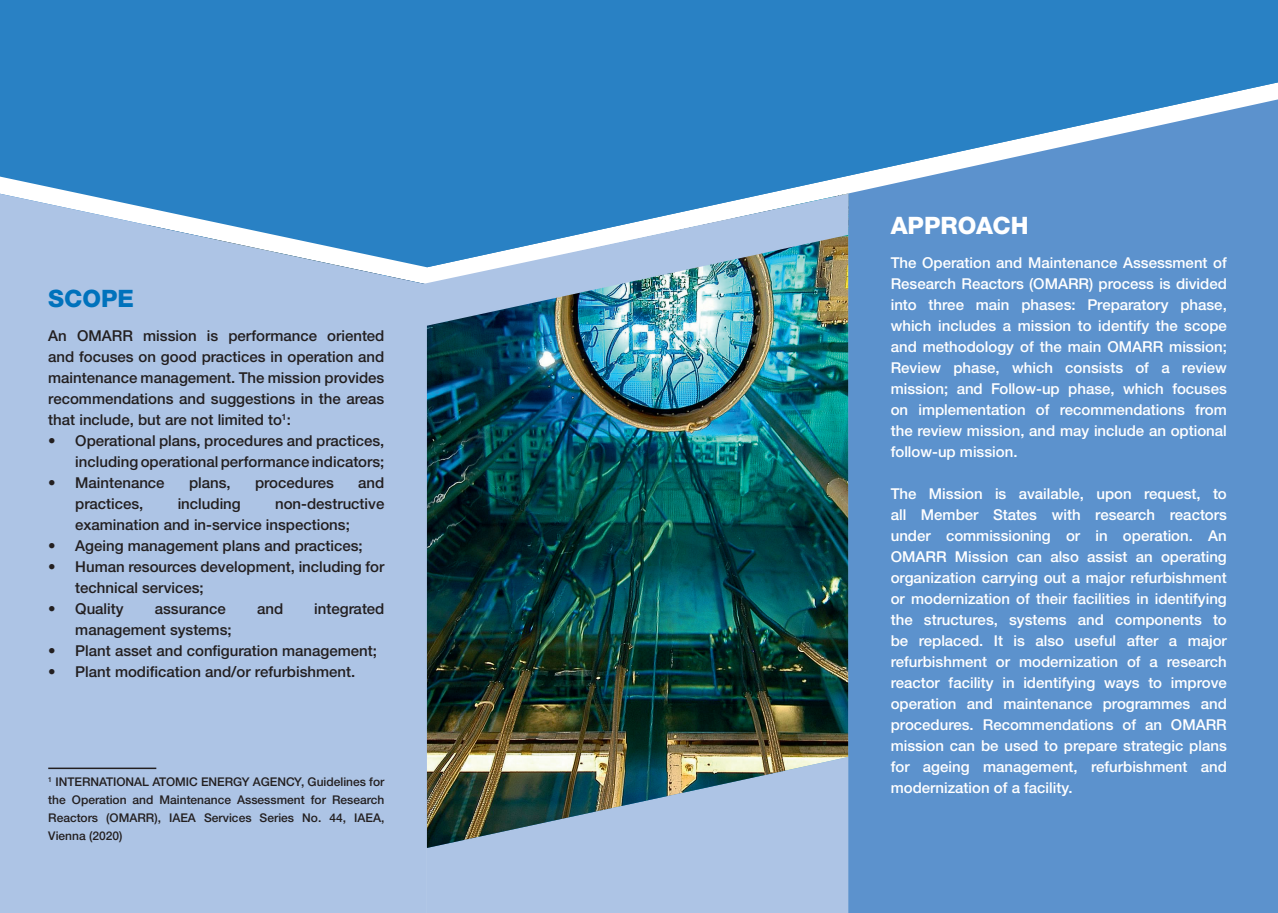
<style>
.page{position:relative;width:1278px;height:913px;background:#fff}
.page>*{position:absolute;margin:0;border:0;box-sizing:border-box;transform-origin:0 0}
.t1{font:800 24px "Helvetica Neue LTW1 G";color:#fff}
.t2{font:800 24px "Helvetica Neue LTW1 G";color:#0072bc}
.t3{font:500 15px/21px "Helvetica Neue LTW1 G";color:#fff;text-align:justify}
.t4{font:500 15px/21px "Helvetica Neue LTW1 G";color:#231f20}
.t5{font:500 12px/18px "Helvetica Neue LTW1 G";color:#231f20;text-align:justify}
</style>
<div class="page">
<div style="left:0;top:0;width:427px;height:192px;background:#2981c4"></div>
<div style="left:427px;top:847px;width:421px;height:65px;background:#adc4e5"></div>
<div style="left:427px;top:0;width:850px;height:192px;background:#2981c4"></div>
<svg style="left:848px;top:98px;width:429px;height:814px;background:#5d94cd"></svg>
<img style="left:427px;top:193px;width:421px;height:654px">
<div style="left:0;top:192px;width:427px;height:720px;background:#adc4e5"></div>
<img style="left:414px;top:194px;width:434px;height:134px">
<div style="left:890px;top:216px;width:136px;height:18px;background:#5c92cd"></div>
<div style="left:890px;top:257px;width:336px;height:13px;background:#5c92cd"></div>
<div style="left:891px;top:278px;width:335px;height:13px;background:#5c92cd"></div>
<div style="left:891px;top:299px;width:335px;height:14px;background:#5c92cd"></div>
<div style="left:890px;top:320px;width:336px;height:14px;background:#5c92cd"></div>
<div style="left:891px;top:341px;width:335px;height:14px;background:#5c92cd"></div>
<div style="left:891px;top:362px;width:335px;height:13px;background:#5c92cd"></div>
<div style="left:891px;top:383px;width:335px;height:13px;background:#5c92cd"></div>
<div style="left:891px;top:404px;width:335px;height:13px;background:#5c92cd"></div>
<div style="left:890px;top:425px;width:336px;height:14px;background:#5c92cd"></div>
<div style="left:890px;top:446px;width:126px;height:13px;background:#5c92cd"></div>
<div style="left:890px;top:488px;width:336px;height:13px;background:#5c92cd"></div>
<div style="left:891px;top:509px;width:335px;height:11px;background:#5c92cd"></div>
<div style="left:891px;top:530px;width:335px;height:14px;background:#5c92cd"></div>
<div style="left:891px;top:551px;width:335px;height:14px;background:#5c92cd"></div>
<div style="left:891px;top:572px;width:335px;height:14px;background:#5c92cd"></div>
<div style="left:891px;top:593px;width:335px;height:14px;background:#5c92cd"></div>
<div style="left:890px;top:614px;width:336px;height:14px;background:#5c92cd"></div>
<div style="left:891px;top:635px;width:335px;height:14px;background:#5c92cd"></div>
<div style="left:891px;top:656px;width:335px;height:11px;background:#5c92cd"></div>
<div style="left:891px;top:677px;width:335px;height:14px;background:#5c92cd"></div>
<div style="left:891px;top:698px;width:335px;height:14px;background:#5c92cd"></div>
<div style="left:891px;top:719px;width:335px;height:13px;background:#5c92cd"></div>
<div style="left:891px;top:740px;width:335px;height:14px;background:#5c92cd"></div>
<div style="left:890px;top:761px;width:336px;height:14px;background:#5c92cd"></div>
<div style="left:891px;top:782px;width:181px;height:14px;background:#5c92cd"></div>
<hr style="left:48px;top:767px;width:108px;height:2px;background:#231f20">
<h1 class="t2" style="left:48px;top:284px;width:87px">SCOPE</h1>
<p class="t4" style="left:48px;top:325px;width:337px;text-align:justify">An OMARR mission is performance oriented and focuses on good practices in operation and maintenance management. The mission provides recommendations and suggestions in the areas that include, but are not limited to<sup>1</sup>:</p>
<p class="t4" style="left:48px;top:430px;width:337px;text-align:right">• Operational plans, procedures and practices, including operational performance indicators;</p>
<p class="t4" style="left:48px;top:472px;width:118px">• Maintenance</p>
<p class="t4" style="left:189px;top:472px;width:43px">plans,</p>
<p class="t4" style="left:255px;top:472px;width:80px">procedures</p>
<p class="t4" style="left:358px;top:472px;width:28px">and</p>
<p class="t4" style="left:75px;top:493px;width:70px">practices,</p>
<p class="t4" style="left:178px;top:493px;width:65px">including</p>
<p class="t4" style="left:75px;top:493px;width:310px;text-indent:200px">non-destructive examination and in-service inspections;</p>
<p class="t4" style="left:48px;top:535px;width:316px">• Ageing management plans and practices;</p>
<p class="t4" style="left:75px;top:556px;width:310px;text-indent:-27px">• Human resources development, including for technical services;</p>
<p class="t4" style="left:48px;top:598px;width:77px">• Quality</p>
<p class="t4" style="left:155px;top:598px;width:73px">assurance</p>
<p class="t4" style="left:257px;top:598px;width:28px">and</p>
<p class="t4" style="left:314px;top:598px;width:72px">integrated</p>
<p class="t4" style="left:75px;top:619px;width:158px">management systems;</p>
<p class="t4" style="left:48px;top:640px;width:330px">• Plant asset and configuration management;</p>
<p class="t4" style="left:48px;top:661px;width:308px">• Plant modification and/or refurbishment.</p>
<p class="t5" style="left:48px;top:773px;width:337px"><sup>1</sup> INTERNATIONAL ATOMIC ENERGY AGENCY, Guidelines for the Operation and Maintenance Assessment for Research Reactors (OMARR), IAEA Services Series No. 44, IAEA, Vienna (2020)</p>
<h1 class="t1" style="left:890px;top:211px;width:139px">APPROACH</h1>
<p class="t3" style="left:890px;top:252px;width:337px">The Operation and Maintenance Assessment of Research Reactors (OMARR) process is divided into three main phases: Preparatory phase, which includes a mission to identify the scope and methodology of the main OMARR mission; Review phase, which consists of a review mission; and Follow-up phase, which focuses on implementation of recommendations from the review mission, and may include an optional follow-up mission.</p>
<p class="t3" style="left:890px;top:483px;width:337px">The Mission is available, upon request, to all Member States with research reactors under commissioning or in operation. An OMARR Mission can also assist an operating organization carrying out a major refurbishment or modernization of their facilities in identifying the structures, systems and components to be replaced. It is also useful after a major refurbishment or modernization of a research reactor facility in identifying ways to improve operation and maintenance programmes and procedures. Recommendations of an OMARR mission can be used to prepare strategic plans for ageing management, refurbishment and modernization of a facility.</p>
</div>
